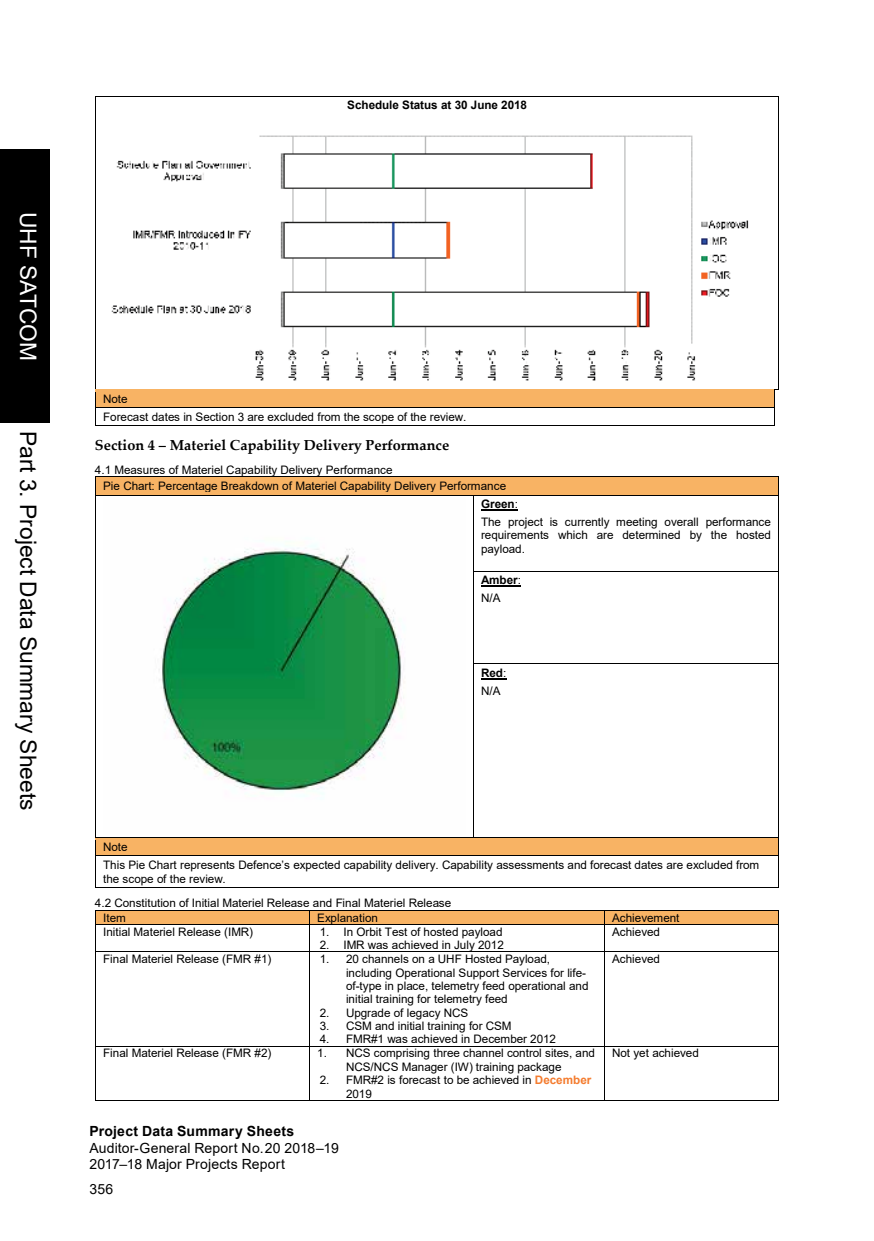
<style>
.page{position:relative;width:874px;height:1241px;background:#fff}
.page>*{position:absolute;margin:0;border:0;box-sizing:border-box;transform-origin:0 0}
.t1{font:22.75px "Arial";color:#000}
.t2{font:22.75px "Arial";color:#fff}
.t3{font:700 14.53px "Palatino Linotype";letter-spacing:.005em;color:#000}
.t4{font:14px/15.8px "Arial";letter-spacing:.01em;color:#000}
.t5{font:700 14px "Arial";letter-spacing:.02em;color:#000}
.t6{font:11.72px/13.3px "Arial";letter-spacing:-.005em;color:#000}
.t7{font:700 11.72px/17.8px "Arial";letter-spacing:-.005em;color:#000}
.s1{font-weight:700}
.s2{font-weight:400}
.s3{font-weight:700;color:#f47c2f}
</style>
<div class="page">
<div style="left:0;top:150px;width:50px;height:273px;background:#000"></div>
<hr style="left:96px;top:96px;width:682px;height:1px;background:#000">
<hr style="left:95px;top:99px;width:1px;height:290px;background:#000">
<hr style="left:778px;top:99px;width:1px;height:290px;background:#000">
<div style="left:103px;top:392px;width:663px;height:13px;background:#f8b364"></div>
<hr style="left:96px;top:389px;width:677px;height:1px;background:#000">
<hr style="left:96px;top:390px;width:677px;height:2px;background:#f8b364">
<hr style="left:95px;top:405px;width:679px;height:2px;background:#f8b364">
<hr style="left:96px;top:407px;width:677px;height:1px;background:#000">
<svg style="left:95px;top:389px;width:1px;height:37px"></svg>
<hr style="left:96px;top:425px;width:677px;height:1px;background:#000">
<svg style="left:773px;top:389px;width:6px;height:37px"></svg>
<div style="left:103px;top:479px;width:667px;height:13px;background:#f8b364"></div>
<hr style="left:96px;top:476px;width:682px;height:1px;background:#000">
<hr style="left:96px;top:477px;width:682px;height:2px;background:#f8b364">
<hr style="left:95px;top:492px;width:683px;height:2px;background:#f8b364">
<hr style="left:481px;top:509px;width:36px;height:1px;background:#000">
<svg style="left:95px;top:476px;width:1px;height:21px"></svg>
<hr style="left:96px;top:494px;width:376px;height:1px;background:#000">
<hr style="left:473px;top:494px;width:305px;height:1px;background:#000">
<svg style="left:778px;top:476px;width:1px;height:21px"></svg>
<hr style="left:95px;top:497px;width:1px;height:74px;background:#000">
<hr style="left:472px;top:497px;width:1px;height:74px;background:#000">
<hr style="left:778px;top:497px;width:1px;height:74px;background:#000">
<hr style="left:481px;top:585px;width:39px;height:1px;background:#000">
<hr style="left:473px;top:571px;width:305px;height:1px;background:#000">
<hr style="left:95px;top:573px;width:1px;height:90px;background:#000">
<hr style="left:472px;top:573px;width:1px;height:90px;background:#000">
<hr style="left:778px;top:573px;width:1px;height:90px;background:#000">
<svg style="left:481px;top:678px;width:25px;height:1px"></svg>
<hr style="left:473px;top:663px;width:305px;height:1px;background:#000">
<hr style="left:95px;top:666px;width:1px;height:171px;background:#000">
<hr style="left:472px;top:666px;width:1px;height:171px;background:#000">
<hr style="left:778px;top:666px;width:1px;height:171px;background:#000">
<div style="left:103px;top:840px;width:667px;height:13px;background:#f8b364"></div>
<hr style="left:96px;top:837px;width:376px;height:1px;background:#000">
<hr style="left:96px;top:838px;width:376px;height:2px;background:#f8b364">
<hr style="left:473px;top:837px;width:305px;height:1px;background:#000">
<hr style="left:473px;top:838px;width:305px;height:2px;background:#f8b364">
<hr style="left:95px;top:853px;width:683px;height:2px;background:#f8b364">
<hr style="left:96px;top:855px;width:682px;height:1px;background:#000">
<svg style="left:95px;top:837px;width:1px;height:51px"></svg>
<hr style="left:96px;top:887px;width:682px;height:1px;background:#000">
<svg style="left:778px;top:837px;width:1px;height:51px"></svg>
<div style="left:96px;top:910px;width:213px;height:14px;background:#f8b364"></div>
<div style="left:309px;top:910px;width:294px;height:14px;background:#f8b364"></div>
<div style="left:604px;top:910px;width:174px;height:14px;background:#f8b364"></div>
<hr style="left:96px;top:909px;width:213px;height:1px;background:#000">
<hr style="left:309px;top:909px;width:294px;height:1px;background:#000">
<hr style="left:604px;top:909px;width:174px;height:1px;background:#000">
<hr style="left:96px;top:924px;width:213px;height:1px;background:#000">
<hr style="left:309px;top:924px;width:294px;height:1px;background:#000">
<hr style="left:604px;top:924px;width:174px;height:1px;background:#000">
<svg style="left:95px;top:910px;width:1px;height:42px"></svg>
<hr style="left:96px;top:951px;width:213px;height:1px;background:#000">
<svg style="left:309px;top:909px;width:1px;height:42px"></svg>
<hr style="left:309px;top:951px;width:294px;height:1px;background:#000">
<svg style="left:603px;top:910px;width:1px;height:42px"></svg>
<hr style="left:604px;top:951px;width:174px;height:1px;background:#000">
<svg style="left:778px;top:910px;width:1px;height:42px"></svg>
<hr style="left:95px;top:952px;width:1px;height:93px;background:#000">
<hr style="left:309px;top:952px;width:1px;height:93px;background:#000">
<hr style="left:603px;top:952px;width:1px;height:93px;background:#000">
<hr style="left:778px;top:952px;width:1px;height:93px;background:#000">
<hr style="left:96px;top:1045px;width:213px;height:1px;background:#000">
<hr style="left:309px;top:1045px;width:294px;height:1px;background:#000">
<hr style="left:604px;top:1045px;width:174px;height:1px;background:#000">
<hr style="left:95px;top:1046px;width:1px;height:53px;background:#000">
<hr style="left:96px;top:1099px;width:213px;height:1px;background:#000">
<hr style="left:309px;top:1046px;width:1px;height:53px;background:#000">
<hr style="left:309px;top:1099px;width:294px;height:1px;background:#000">
<hr style="left:603px;top:1046px;width:1px;height:53px;background:#000">
<hr style="left:604px;top:1099px;width:174px;height:1px;background:#000">
<hr style="left:778px;top:1046px;width:1px;height:53px;background:#000">
<img style="left:111px;top:135px;width:638px;height:246px">
<img style="left:159px;top:545px;width:243px;height:251px">
<h1 class="t2" style="left:44px;top:212px;width:150px;rotate:90deg">UHF SATCOM</h1>
<h1 class="t1" style="left:44px;top:430px;width:381px;rotate:90deg">Part 3. Project Data Summary Sheets</h1>
<p class="t7" style="left:347px;top:96px;width:181px">Schedule Status at 30 June 2018</p>
<p class="t6" style="left:103px;top:389px;width:364px;line-height:18.2px">Note<br>Forecast dates in Section 3 are excluded from the scope of the review.</p>
<p class="t3" style="left:95px;top:435px;width:356px">Section 4 – Materiel Capability Delivery Performance</p>
<p class="t6" style="left:103px;top:461px;width:404px;line-height:16.1px;text-indent:-8px">4.1 Measures of Materiel Capability Delivery Performance<br>Pie Chart: Percentage Breakdown of Materiel Capability Delivery Performance</p>
<p class="t6" style="left:481px;top:495px;width:291px;line-height:17.8px"><span class="s1">Green</span>:<br>The project is currently meeting overall performance</p>
<p class="t6" style="left:481px;top:528px;width:291px">requirements which are determined by the hosted payload.</p>
<p class="t7" style="left:481px;top:571px;width:41px">Amber<span class="s2">:<br>N/A</span></p>
<p class="t6" style="left:481px;top:663px;width:27px;line-height:18px"><span class="s1">Red</span>:<br>N/A</p>
<p class="t6" style="left:103px;top:837px;width:657px;line-height:18.2px">Note<br>This Pie Chart represents Defence’s expected capability delivery. Capability assessments and forecast dates are excluded from</p>
<p class="t6" style="left:95px;top:865px;width:357px;line-height:24.8px;text-indent:8px">the scope of the review.<br>4.2 Constitution of Initial Materiel Release and Final Materiel Release</p>
<p class="t6" style="left:103px;top:910px;width:24px">Item</p>
<p class="t6" style="left:317px;top:910px;width:62px">Explanation</p>
<p class="t6" style="left:611px;top:910px;width:69px">Achievement</p>
<p class="t6" style="left:103px;top:924px;width:151px">Initial Materiel Release (IMR)</p>
<p class="t6" style="left:319px;top:924px;width:184px">1. In Orbit Test of hosted payload</p>
<p class="t6" style="left:319px;top:937px;width:185px">2. IMR was achieved in July 2012</p>
<p class="t6" style="left:611px;top:924px;width:49px">Achieved</p>
<p class="t6" style="left:103px;top:952px;width:170px">Final Materiel Release (FMR #1)</p>
<p class="t6" style="left:346px;top:952px;width:244px;text-indent:-26px">1. 20 channels on a UHF Hosted Payload, including Operational Support Services for life&shy;of-type in place, telemetry feed operational and initial training for telemetry feed</p>
<p class="t6" style="left:319px;top:1005px;width:150px">2. Upgrade of legacy NCS</p>
<p class="t6" style="left:319px;top:1018px;width:193px">3. CSM and initial training for CSM</p>
<p class="t6" style="left:319px;top:1032px;width:238px">4. FMR#1 was achieved in December 2012</p>
<p class="t6" style="left:103px;top:1046px;width:170px">Final Materiel Release (FMR #2)</p>
<p class="t6" style="left:317px;top:1046px;width:279px;text-align:center">1. NCS comprising three channel control sites, and<br>NCS/NCS Manager (IW) training package</p>
<p class="t6" style="left:346px;top:1072px;width:247px;text-indent:-26px">2. FMR#2 is forecast to be achieved in <span class="s3">December<br></span>2019</p>
<p class="t5" style="left:89px;top:1120px;width:206px">Project Data Summary Sheets</p>
<p class="t4" style="left:89px;top:1139px;width:251px">Auditor-General Report No. 20 2018–19<br>2017–18 Major Projects Report</p>
<p class="t4" style="left:89px;top:1181px;width:25px">356</p>
<p class="t6" style="left:611px;top:952px;width:49px">Achieved</p>
<p class="t6" style="left:611px;top:1046px;width:88px">Not yet achieved</p>
</div>
